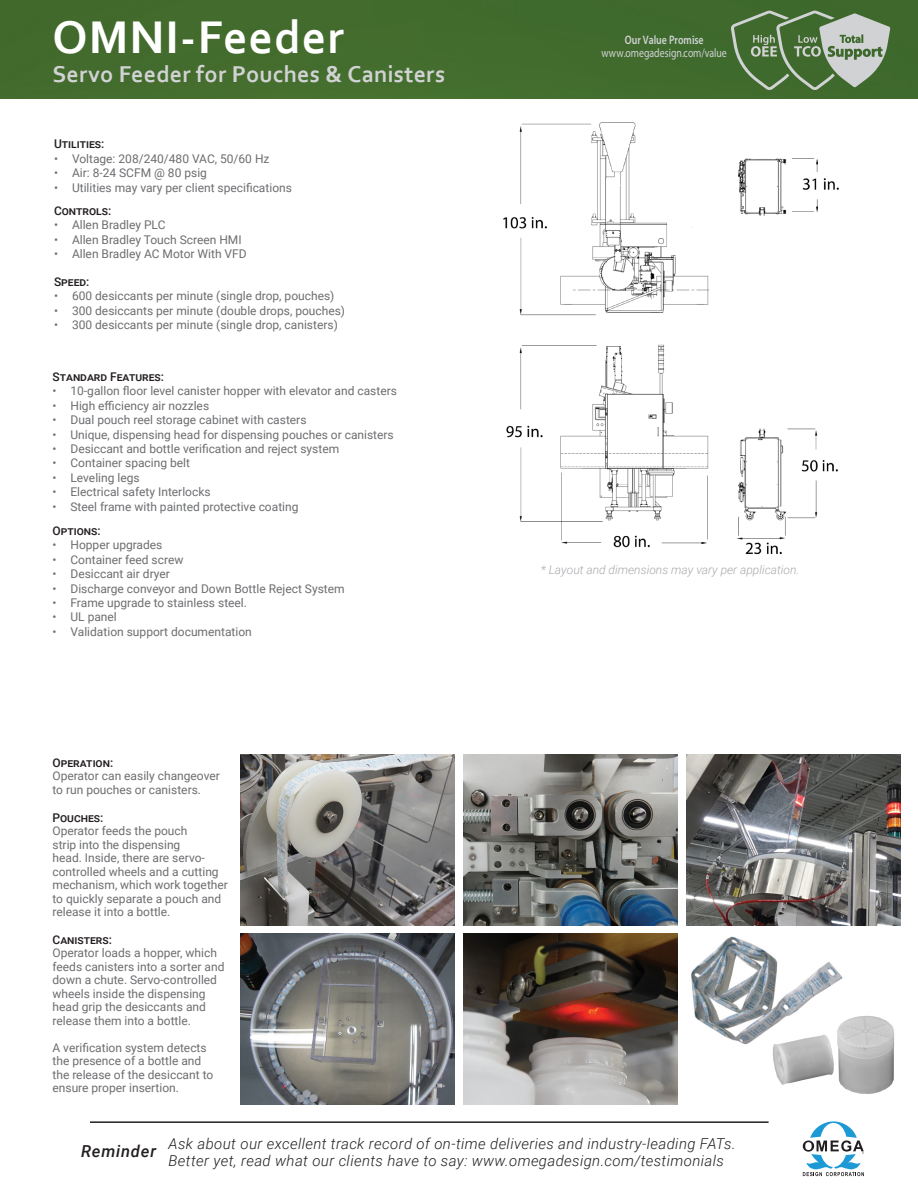
<style>
.page{position:relative;width:918px;height:1188px;background:#fff}
.page>*{position:absolute;margin:0;border:0;box-sizing:border-box;transform-origin:0 0}
.rev_-_Title{font:700 48px "Corbel";letter-spacing:.02em;color:#fff}
.rev_-_Subtitle{font:700 24px "Corbel";letter-spacing:.01em;color:#d1d2d4}
.t1{font:italic 300 15px/16.5px "Roboto";letter-spacing:.025em;color:#231f20}
.t2{font:12.3px "Myriad Pro";color:#d1d2d4;scale:.8 1}
.t3{font:600 12.3px "Myriad Pro";color:#d1d2d4;scale:.8 1}
.rev_-_body{font:12px/13.5px "Roboto";color:#6c6d70}
.rev_-_bullets_header{font:500 12px "Roboto";color:#231f20}
.rev_-_footnote{font:italic 300 12px "Roboto";color:#a8a9ad}
.s1{font-weight:500;font-size:16.5px}
</style>
<div class="page">
<hr style="left:90px;top:1121px;width:679px;height:2px;background:#231f20">
<svg style="left:803px;top:1121px;width:61px;height:55px"></svg>
<div style="left:0;top:0;width:918px;height:99px;background:#426b2d"></div>
<svg style="left:731px;top:10px;width:159px;height:80px;background:#718d67"></svg>
<img style="left:503px;top:122px;width:336px;height:433px">
<img style="left:241px;top:934px;width:213px;height:171px">
<img style="left:241px;top:754px;width:213px;height:171px">
<img style="left:464px;top:934px;width:214px;height:171px">
<img style="left:687px;top:754px;width:214px;height:171px">
<img style="left:691px;top:936px;width:204px;height:158px">
<img style="left:464px;top:754px;width:214px;height:171px">
<p class="rev_-_Title" style="left:52px;top:7px;width:293px">OMNI-Feeder</p>
<p class="rev_-_Subtitle" style="left:52px;top:59px;width:394px">Servo Feeder for Pouches &amp; Canisters</p>
<p class="rev_-_bullets_header" style="left:54px;top:136px;width:52px">Utilities:</p>
<p class="rev_-_body" style="left:54px;top:151px;width:217px">• Voltage: 208/240/480 VAC, 50/60 Hz</p>
<p class="rev_-_body" style="left:54px;top:166px;width:154px">• Air: 8-24 SCFM @ 80 psig</p>
<p class="rev_-_body" style="left:54px;top:180px;width:240px">• Utilities may vary per client specifications</p>
<p class="rev_-_bullets_header" style="left:54px;top:202px;width:59px">Controls:</p>
<p class="rev_-_body" style="left:54px;top:218px;width:113px">• Allen Bradley PLC</p>
<p class="rev_-_body" style="left:54px;top:232px;width:189px">• Allen Bradley Touch Screen HMI</p>
<p class="rev_-_body" style="left:54px;top:247px;width:194px">• Allen Bradley AC Motor With VFD</p>
<p class="rev_-_bullets_header" style="left:54px;top:273px;width:37px">Speed:</p>
<p class="rev_-_body" style="left:54px;top:289px;width:282px">• 600 desiccants per minute (single drop, pouches)</p>
<p class="rev_-_body" style="left:54px;top:303px;width:293px">• 300 desiccants per minute (double drops, pouches)</p>
<p class="rev_-_body" style="left:54px;top:318px;width:285px">• 300 desiccants per minute (single drop, canisters)</p>
<p class="rev_-_bullets_header" style="left:52px;top:368px;width:113px">Standard Features:</p>
<p class="rev_-_body" style="left:52px;top:384px;width:346px">• 10-gallon floor level canister hopper with elevator and casters</p>
<p class="rev_-_body" style="left:52px;top:398px;width:158px">• High efficiency air nozzles</p>
<p class="rev_-_body" style="left:52px;top:413px;width:256px">• Dual pouch reel storage cabinet with casters</p>
<p class="rev_-_body" style="left:52px;top:427px;width:343px">• Unique, dispensing head for dispensing pouches or canisters</p>
<p class="rev_-_body" style="left:52px;top:441px;width:288px">• Desiccant and bottle verification and reject system</p>
<p class="rev_-_body" style="left:52px;top:456px;width:139px">• Container spacing belt</p>
<p class="rev_-_body" style="left:52px;top:470px;width:89px">• Leveling legs</p>
<p class="rev_-_body" style="left:52px;top:485px;width:160px">• Electrical safety Interlocks</p>
<p class="rev_-_body" style="left:52px;top:499px;width:248px">• Steel frame with painted protective coating</p>
<p class="rev_-_bullets_header" style="left:52px;top:522px;width:50px">Options:</p>
<p class="rev_-_body" style="left:52px;top:538px;width:112px">• Hopper upgrades</p>
<p class="rev_-_body" style="left:52px;top:552px;width:132px">• Container feed screw</p>
<p class="rev_-_body" style="left:52px;top:567px;width:119px">• Desiccant air dryer</p>
<p class="rev_-_body" style="left:52px;top:581px;width:294px">• Discharge conveyor and Down Bottle Reject System</p>
<p class="rev_-_body" style="left:52px;top:596px;width:196px">• Frame upgrade to stainless steel.</p>
<p class="rev_-_body" style="left:52px;top:610px;width:66px">• UL panel</p>
<p class="rev_-_body" style="left:52px;top:624px;width:201px">• Validation support documentation</p>
<p class="rev_-_bullets_header" style="left:52px;top:754px;width:62px">Operation:</p>
<p class="rev_-_body" style="left:52px;top:769px;width:169px">Operator can easily changeover to run pouches or canisters.</p>
<p class="rev_-_bullets_header" style="left:52px;top:809px;width:52px">Pouches:</p>
<p class="rev_-_body" style="left:52px;top:824px;width:177px">Operator feeds the pouch<br>strip into the dispensing<br>head. Inside, there are servo&shy;controlled wheels and a cutting mechanism, which work together to quickly separate a pouch and release it into a bottle.</p>
<p class="rev_-_bullets_header" style="left:52px;top:931px;width:61px">Canisters:</p>
<p class="rev_-_body" style="left:52px;top:946px;width:173px">Operator loads a hopper, which feeds canisters into a sorter and down a chute. Servo-controlled wheels inside the dispensing head grip the desiccants and release them into a bottle.</p>
<p class="rev_-_body" style="left:52px;top:1040px;width:162px">A verification system detects the presence of a bottle and the release of the desiccant to ensure proper insertion.</p>
<p class="t3" style="left:625px;top:32px;width:100px">Our Value Promise</p>
<p class="t2" style="left:602px;top:45px;width:158px">www.omegadesign.com/value</p>
<p class="rev_-_footnote" style="left:541px;top:562px;width:260px">* Layout and dimensions may vary per application.</p>
<p class="t1" style="left:169px;top:1135px;width:568px;text-indent:-88px"><span class="s1">Reminder</span> Ask about our excellent track record of on-time deliveries and industry-leading FATs.<br>Better yet, read what our clients have to say: www.omegadesign.com/testimonials</p>
</div>
